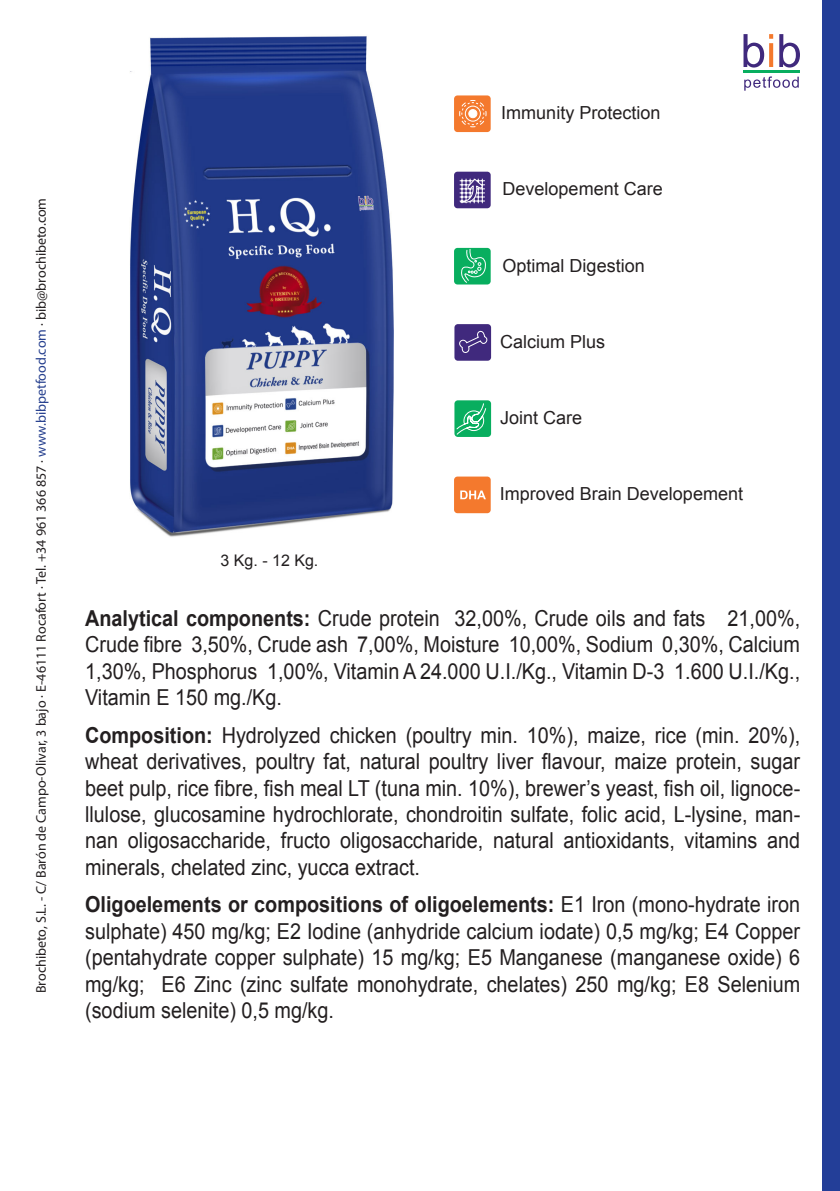
<style>
.page{position:relative;width:840px;height:1191px;background:#fff}
.page>*{position:absolute;margin:0;border:0;box-sizing:border-box;transform-origin:0 0}
.materias{font:22px/26.4px "Arial";color:#231f20;text-align:justify;scale:.9 1}
.t1{font:18px "Arial";color:#231f20}
.cantidades{font:16px "Arial";color:#231f20}
.analisis_NO{font:14px "Myriad Pro";color:#231f20}
.s1{color:#253f8e}
.s2{font-weight:700}
</style>
<div class="page">
<div style="left:822px;top:0;width:17px;height:1191px;background:#233e98"></div>
<img style="left:130px;top:36px;width:263px;height:501px">
<svg style="left:743px;top:34px;width:29px;height:34px"></svg>
<svg style="left:768px;top:43px;width:4px;height:24px"></svg>
<svg style="left:779px;top:34px;width:20px;height:34px"></svg>
<svg style="left:744px;top:76px;width:54px;height:15px"></svg>
<hr style="left:742px;top:70px;width:57px;height:3px;background:#08ae5f">
<div style="left:454px;top:400px;width:37px;height:37px;background:#08ae5f;border-radius:3px"></div>
<svg style="left:456px;top:403px;width:30px;height:32px"></svg>
<div style="left:454px;top:476px;width:36px;height:37px;background:#f4792d;border-radius:3px"></div>
<svg style="left:460px;top:490px;width:25px;height:9px"></svg>
<div style="left:454px;top:95px;width:36px;height:37px;background:#f4792d;border-radius:3px"></div>
<svg style="left:459px;top:100px;width:27px;height:28px"></svg>
<div style="left:454px;top:248px;width:36px;height:36px;background:#08ae5f;border-radius:3px"></div>
<svg style="left:461px;top:249px;width:25px;height:34px"></svg>
<div style="left:454px;top:172px;width:36px;height:36px;background:#40297d;border-radius:3px"></div>
<svg style="left:459px;top:178px;width:25px;height:26px"></svg>
<div style="left:454px;top:324px;width:37px;height:37px;background:#40297d;border-radius:3px"></div>
<svg style="left:459px;top:330px;width:29px;height:23px"></svg>
<p class="analisis_NO" style="left:33px;top:993px;width:797px;rotate:-90deg">Brochibeto, S.L. - C/ Barón de Campo-Olivar, 3 bajo · E-46111 Rocafort · Tel. +34 961 366 857 · <span class="s1">www.bibpetfood.com</span> · bib@brochibeto.com</p>
<p class="t1" style="left:501px;top:101px;width:161px">Immunity Protection</p>
<p class="t1" style="left:502px;top:177px;width:162px">Developement Care</p>
<p class="t1" style="left:502px;top:253px;width:144px">Optimal Digestion</p>
<p class="t1" style="left:500px;top:330px;width:107px">Calcium Plus</p>
<p class="t1" style="left:500px;top:406px;width:84px">Joint Care</p>
<p class="cantidades" style="left:220px;top:550px;width:99px">3 Kg. - 12 Kg.</p>
<p class="t1" style="left:499px;top:481px;width:245px">Improved Brain Developement</p>
<p class="materias" style="left:85px;top:605px;width:795px"><span class="s2">Analytical components:</span> Crude protein 32,00%, Crude oils and fats 21,00%, Crude fibre 3,50%, Crude ash 7,00%, Moisture 10,00%, Sodium 0,30%, Calcium 1,30%, Phosphorus 1,00%, Vitamin A 24.000 U.I./Kg., Vitamin D-3 1.600 U.I./Kg., Vitamin E 150 mg./Kg.</p>
<p class="materias" style="left:85px;top:722px;width:795px"><span class="s2">Composition:</span> Hydrolyzed chicken (poultry min. 10%), maize, rice (min. 20%), wheat derivatives, poultry fat, natural poultry liver flavour, maize protein, sugar beet pulp, rice fibre, fish meal LT (tuna min. 10%), brewer’s yeast, fish oil, lignoce&shy;llulose, glucosamine hydrochlorate, chondroitin sulfate, folic acid, L-lysine, man&shy;nan oligosaccharide, fructo oligosaccharide, natural antioxidants, vitamins and minerals, chelated zinc, yucca extract.</p>
<p class="materias" style="left:85px;top:891px;width:795px"><span class="s2">Oligoelements or compositions of oligoelements:</span> E1 Iron (mono-hydrate iron sulphate) 450 mg/kg; E2 Iodine (anhydride calcium iodate) 0,5 mg/kg; E4 Copper (pentahydrate copper sulphate) 15 mg/kg; E5 Manganese (manganese oxide) 6 mg/kg; E6 Zinc (zinc sulfate monohydrate, chelates) 250 mg/kg; E8 Selenium (sodium selenite) 0,5 mg/kg.</p>
</div>
